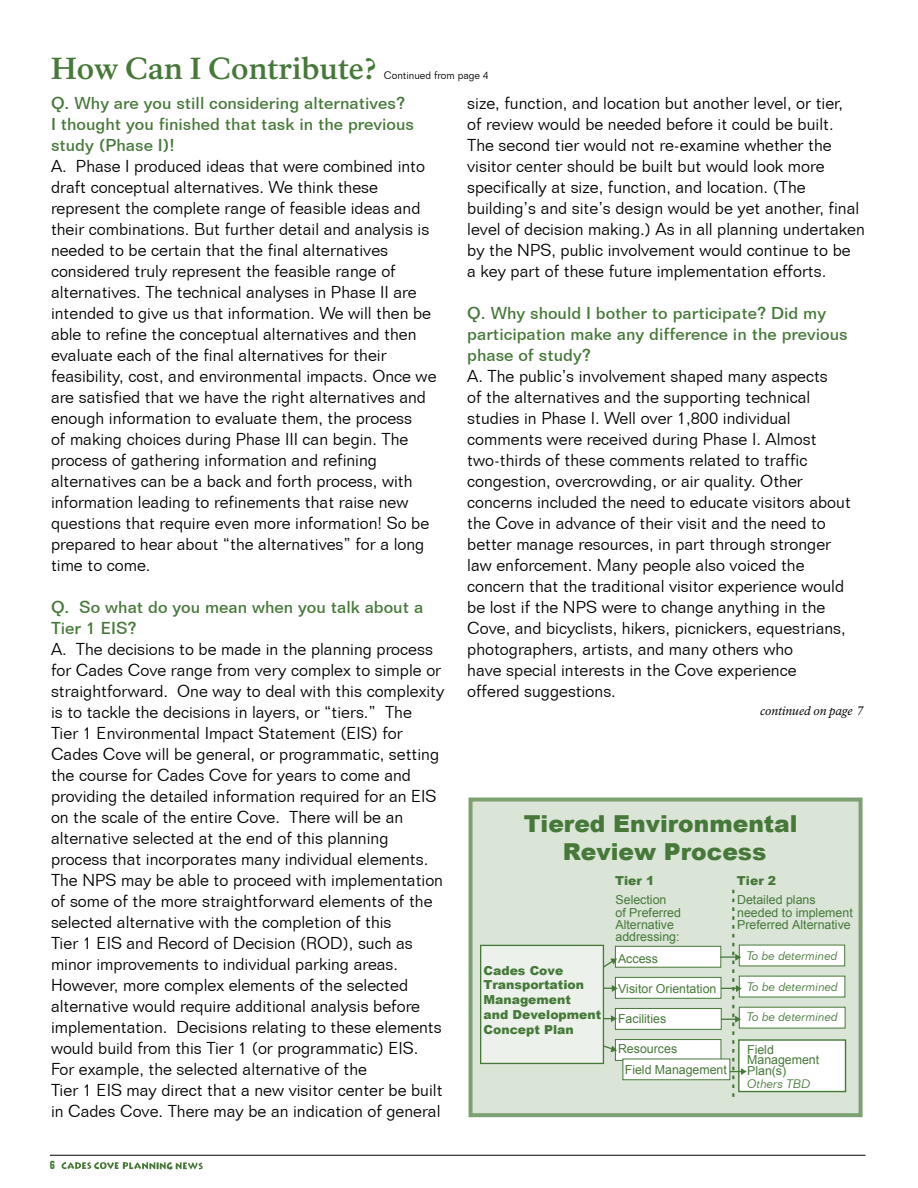
<style>
.page{position:relative;width:918px;height:1188px;background:#fff}
.page>*{position:absolute;margin:0;border:0;box-sizing:border-box;transform-origin:0 0}
.t1{font:700 30px "NPS Rawlinson T";color:#467939}
.t2{font:900 23.4px/28.2px "Arial";color:#467939;text-align:center}
.t3{font:300 16.8px/21px "Folio BT";color:#000}
.t4{font:500 16.8px/21px "Folio BT";color:#467939}
.t5{font:12.45px/12.5px "Arial";color:#467939}
.t6{font:900 12.45px/14.9px "Arial";color:#467939}
.t7{font:italic 300 12px "Folio BT";color:#467939}
.t8{font:italic 12px "NPS Rawlinson T";color:#000}
.t9{font:700 condensed 12px "Folio BT";color:#467939}
.t10{font:300 10.5px "Folio BT";color:#000}
.s1{font-weight:500;color:#467939}
</style>
<div class="page">
<svg style="left:61px;top:1162px;width:142px;height:8px"></svg>
<div style="left:471px;top:800px;width:390px;height:315px;background:#dae4d7"></div>
<div style="left:469px;top:798px;width:394px;height:319px;border:4px solid #7ea174"></div>
<div style="left:615px;top:946px;width:106px;height:21px;background:#fff"></div>
<div style="left:615px;top:946px;width:106px;height:22px;border:1px solid #467939"></div>
<div style="left:615px;top:977px;width:106px;height:21px;background:#fff"></div>
<div style="left:615px;top:977px;width:106px;height:22px;border:1px solid #467939"></div>
<div style="left:615px;top:1008px;width:106px;height:21px;background:#fff"></div>
<div style="left:615px;top:1008px;width:107px;height:22px;border:1px solid #467939"></div>
<div style="left:615px;top:1040px;width:106px;height:20px;background:#fff"></div>
<div style="left:615px;top:1039px;width:106px;height:22px;border:1px solid #467939"></div>
<div style="left:623px;top:1059px;width:107px;height:21px;background:#fff"></div>
<div style="left:622px;top:1059px;width:108px;height:21px;border:1px solid #467939"></div>
<div style="left:739px;top:945px;width:106px;height:21px;background:#fff"></div>
<div style="left:739px;top:976px;width:106px;height:21px;background:#fff"></div>
<div style="left:739px;top:1007px;width:106px;height:21px;background:#fff"></div>
<div style="left:739px;top:1007px;width:107px;height:22px;border:1px solid #467939"></div>
<div style="left:739px;top:1040px;width:107px;height:52px;background:#fff"></div>
<div style="left:738px;top:1039px;width:108px;height:53px;border:1px solid #467939"></div>
<svg style="left:604px;top:959px;width:13px;height:11px"></svg>
<svg style="left:604px;top:1043px;width:13px;height:9px"></svg>
<svg style="left:604px;top:985px;width:14px;height:7px"></svg>
<svg style="left:604px;top:1015px;width:13px;height:7px"></svg>
<div style="left:481px;top:945px;width:122px;height:118px;background:#ecf2eb"></div>
<div style="left:480px;top:945px;width:124px;height:119px;border:1px solid #467939"></div>
<svg style="left:720px;top:890px;width:27px;height:207px"></svg>
<hr style="left:50px;top:1155px;width:816px;height:1px;background:#000">
<p class="t1" style="left:51px;top:50px;width:327px">How Can I Contribute?</p>
<p class="t10" style="left:384px;top:69px;width:106px">Continued from page 4</p>
<p class="t3" style="left:51px;top:92px;width:387px"><span class="s1">Q. Why are you still considering alternatives?<br>I thought you finished that task in the previous study (Phase I)!<br></span>A. Phase I produced ideas that were combined into draft conceptual alternatives. We think these represent the complete range of feasible ideas and their combinations. But further detail and analysis is needed to be certain that the final alternatives considered truly represent the feasible range of alternatives. The technical analyses in Phase II are intended to give us that information. We will then be able to refine the conceptual alternatives and then evaluate each of the final alternatives for their feasibility, cost, and environmental impacts. Once we are satisfied that we have the right alternatives and enough information to evaluate them, the process<br>of making choices during Phase III can begin. The process of gathering information and refining alternatives can be a back and forth process, with information leading to refinements that raise new questions that require even more information! So be prepared to hear about “the alternatives” for a long time to come.</p>
<p class="t3" style="left:51px;top:596px;width:395px"><span class="s1">Q. So what do you mean when you talk about a Tier 1 EIS?<br></span>A. The decisions to be made in the planning process for Cades Cove range from very complex to simple or straightforward. One way to deal with this complexity is to tackle the decisions in layers, or “tiers.” The<br>Tier 1 Environmental Impact Statement (EIS) for Cades Cove will be general, or programmatic, setting the course for Cades Cove for years to come and providing the detailed information required for an EIS on the scale of the entire Cove. There will be an alternative selected at the end of this planning process that incorporates many individual elements.<br>The NPS may be able to proceed with implementation of some of the more straightforward elements of the selected alternative with the completion of this</p>
<p class="t3" style="left:51px;top:932px;width:393px">Tier 1 EIS and Record of Decision (ROD), such as minor improvements to individual parking areas.<br>However, more complex elements of the selected alternative would require additional analysis before implementation. Decisions relating to these elements would build from this Tier 1 (or programmatic) EIS.<br>For example, the selected alternative of the<br>Tier 1 EIS may direct that a new visitor center be built in Cades Cove. There may be an indication of general</p>
<p class="t9" style="left:50px;top:1157px;width:7px">6</p>
<p class="t3" style="left:467px;top:92px;width:399px">size, function, and location but another level, or tier,<br>of review would be needed before it could be built.<br>The second tier would not re-examine whether the visitor center should be built but would look more specifically at size, function, and location. (The building’s and site’s design would be yet another, final level of decision making.) As in all planning undertaken by the NPS, public involvement would continue to be<br>a key part of these future implementation efforts.</p>
<p class="t4" style="left:467px;top:302px;width:382px">Q. Why should I bother to participate? Did my participation make any difference in the previous phase of study?</p>
<p class="t3" style="left:467px;top:365px;width:385px">A. The public’s involvement shaped many aspects<br>of the alternatives and the supporting technical studies in Phase I. Well over 1,800 individual comments were received during Phase I. Almost two-thirds of these comments related to traffic congestion, overcrowding, or air quality. Other concerns included the need to educate visitors about the Cove in advance of their visit and the need to better manage resources, in part through stronger law enforcement. Many people also voiced the concern that the traditional visitor experience would be lost if the NPS were to change anything in the Cove, and bicyclists, hikers, picnickers, equestrians, photographers, artists, and many others who<br>have special interests in the Cove experience offered suggestions.</p>
<p class="t8" style="left:760px;top:703px;width:105px">continued on page 7</p>
<p class="t2" style="left:524px;top:808px;width:275px">Tiered Environmental<br>Review Process</p>
<p class="t5" style="left:616px;top:894px;width:67px">Selection<br>of Preferred<br>Alternative addressing:</p>
<p class="t5" style="left:737px;top:894px;width:117px">Detailed plans needed to implement<br>Preferred Alternative</p>
<p class="t6" style="left:615px;top:873px;width:41px">Tier 1</p>
<p class="t6" style="left:737px;top:873px;width:41px">Tier 2</p>
<p class="t6" style="left:484px;top:962px;width:119px">Cades Cove<br>Transportation<br>Management<br>and Development<br>Concept Plan</p>
<p class="t7" style="left:747px;top:949px;width:92px">To be determined</p>
<p class="t7" style="left:747px;top:980px;width:92px">To be determined</p>
<p class="t7" style="left:747px;top:1010px;width:92px">To be determined</p>
<p class="t5" style="left:618px;top:952px;width:41px">Access</p>
<p class="t5" style="left:618px;top:982px;width:100px">Visitor Orientation</p>
<p class="t5" style="left:618px;top:1013px;width:50px">Facilities</p>
<p class="t5" style="left:625px;top:1038px;width:103px;line-height:21.3px;text-indent:-7px">Resources<br>Field Management</p>
<p class="t5" style="left:747px;top:1044px;width:73px;line-height:10.6px">Field<br>Management<br>Plan(s)</p>
<p class="t7" style="left:747px;top:1077px;width:65px">Others TBD</p>
</div>
